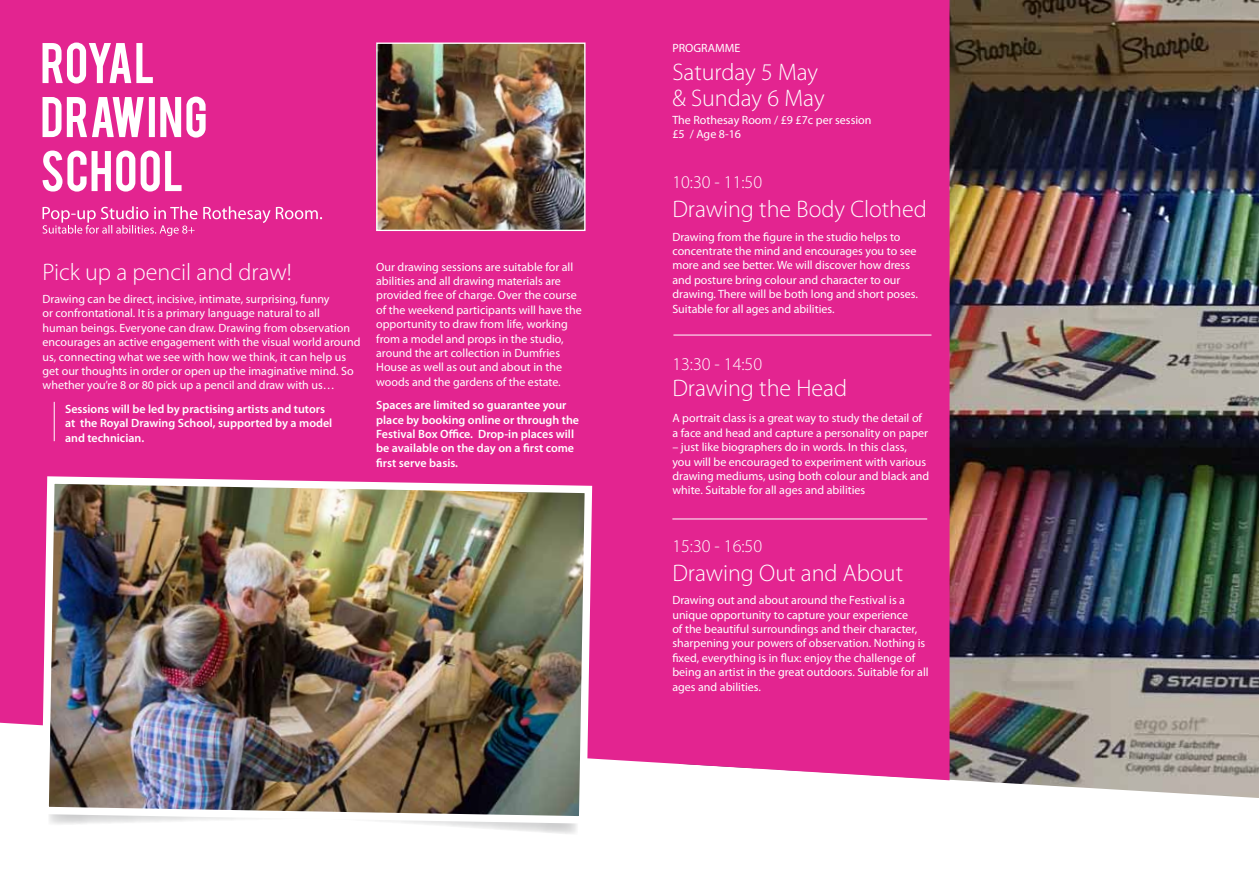
<style>
.page{position:relative;width:1259px;height:893px;background:#fff}
.page>*{position:absolute;margin:0;border:0;box-sizing:border-box;transform-origin:0 0}
.t1{font:300 24px/25.8px "Myriad Pro";color:#fff}
.t2{font:300 18px "Myriad Pro";color:#fff}
.t3{font:12px/14.4px "Myriad Pro";color:#fff}
.t4{font:600 12px/14.4px "Myriad Pro";color:#fff}
</style>
<div class="page">
<img style="left:945px;top:0;width:314px;height:798px">
<svg style="left:471px;top:827px;width:106px;height:7px"></svg>
<div style="left:0;top:0;width:949px;height:780px;background:#e32490"></div>
<hr style="left:673px;top:335px;width:258px;height:1px;background:#fff">
<hr style="left:672px;top:519px;width:255px;height:1px;background:#fff">
<img style="left:38px;top:472px;width:558px;height:355px">
<img style="left:378px;top:45px;width:205px;height:184px">
<div style="left:376px;top:43px;width:209px;height:188px;border:1px solid #fff"></div>
<svg style="left:43px;top:206px;width:279px;height:30px;background:#e745a1"></svg>
<hr style="left:54px;top:402px;width:1px;height:39px;background:#fff">
<svg style="left:43px;top:151px;width:139px;height:41px"></svg>
<svg style="left:43px;top:97px;width:163px;height:41px"></svg>
<svg style="left:43px;top:43px;width:110px;height:41px"></svg>
<h1 class="t1" style="left:43px;top:258px;width:251px">Pick up a pencil and draw!</h1>
<p class="t3" style="left:43px;top:291px;width:319px">Drawing can be direct, incisive, intimate, surprising, funny<br>or confrontational. It is a primary language natural to all<br>human beings. Everyone can draw. Drawing from observation encourages an active engagement with the visual world around us, connecting what we see with how we think, it can help us get our thoughts in order or open up the imaginative mind. So whether you’re 8 or 80 pick up a pencil and draw with us…</p>
<p class="t4" style="left:65px;top:401px;width:269px">Sessions will be led by practising artists and tutors at the Royal Drawing School, supported by a model and technician.</p>
<p class="t3" style="left:376px;top:259px;width:207px">Our drawing sessions are suitable for all abilities and all drawing materials are provided free of charge. Over the course of the weekend participants will have the opportunity to draw from life, working from a model and props in the studio, around the art collection in Dumfries House as well as out and about in the woods and the gardens of the estate.</p>
<p class="t4" style="left:376px;top:398px;width:204px">Spaces are limited so guarantee your place by booking online or through the Festival Box Office. Drop-in places will be available on the day on a first come first serve basis.</p>
<p class="t3" style="left:672px;top:40px;width:69px">PROGRAMME</p>
<h1 class="t1" style="left:672px;top:59px;width:154px">Saturday 5 May &amp; Sunday 6 May</h1>
<p class="t3" style="left:672px;top:112px;width:201px">The Rothesay Room / £9 £7c per session £5 / Age 8-16</p>
<h2 class="t2" style="left:672px;top:171px;width:91px">10:30 - 11:50</h2>
<h1 class="t1" style="left:672px;top:196px;width:256px">Drawing the Body Clothed</h1>
<p class="t3" style="left:672px;top:229px;width:247px">Drawing from the figure in the studio helps to concentrate the mind and encourages you to see more and see better. We will discover how dress and posture bring colour and character to our drawing. There will be both long and short poses.<br>Suitable for all ages and abilities.</p>
<h2 class="t2" style="left:672px;top:353px;width:91px">13:30 - 14:50</h2>
<h1 class="t1" style="left:672px;top:375px;width:176px">Drawing the Head</h1>
<p class="t3" style="left:672px;top:411px;width:257px">A portrait class is a great way to study the detail of a face and head and capture a personality on paper</p>
<p class="t3" style="left:672px;top:440px;width:258px">– just like biographers do in words. In this class,<br>you will be encouraged to experiment with various drawing mediums, using both colour and black and white. Suitable for all ages and abilities</p>
<h2 class="t2" style="left:672px;top:535px;width:91px">15:30 - 16:50</h2>
<h1 class="t1" style="left:672px;top:560px;width:232px">Drawing Out and About</h1>
<p class="t3" style="left:672px;top:593px;width:258px">Drawing out and about around the Festival is a unique opportunity to capture your experience<br>of the beautiful surroundings and their character, sharpening your powers of observation. Nothing is fixed, everything is in flux: enjoy the challenge of being an artist in the great outdoors. Suitable for all ages and abilities.</p>
</div>
